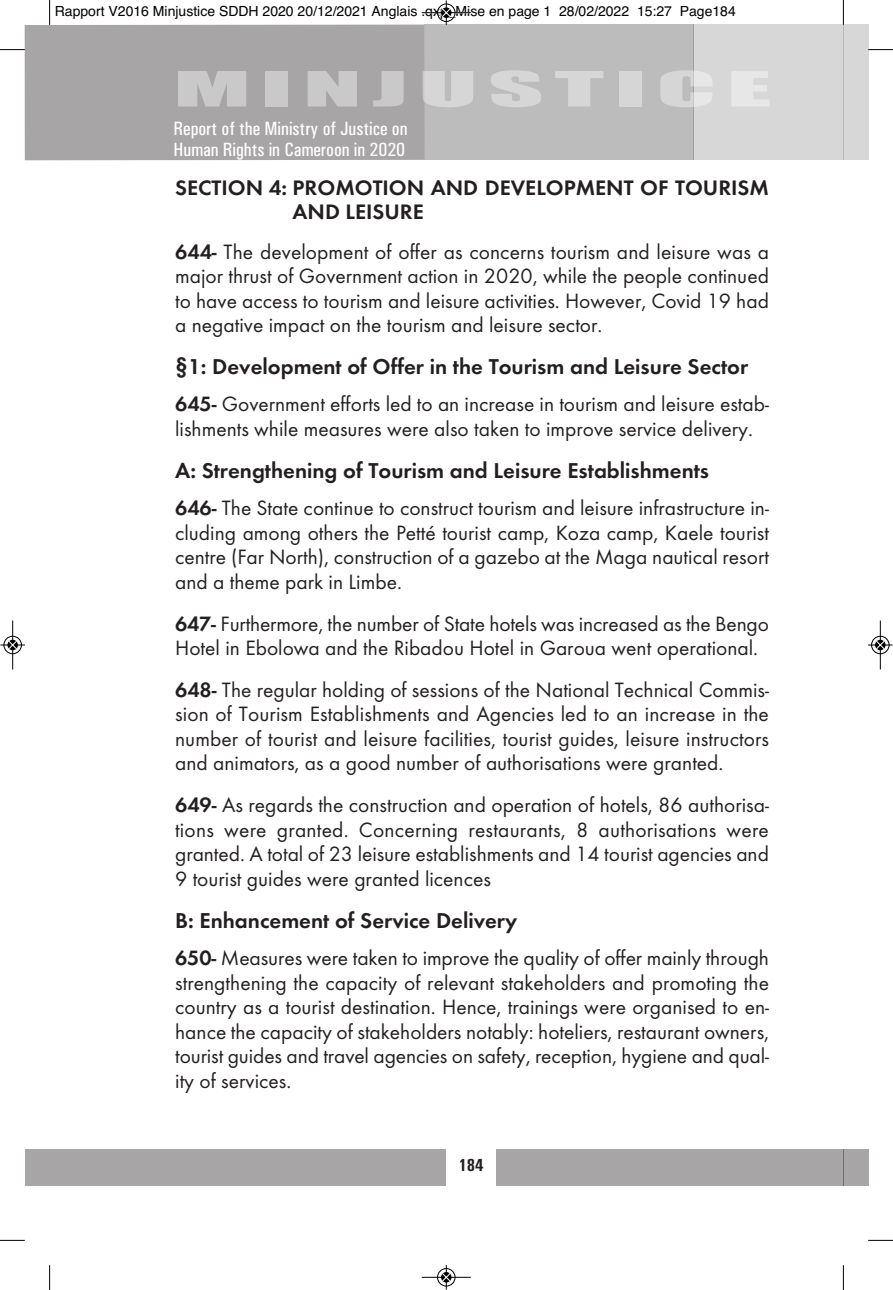
<style>
.page{position:relative;width:893px;height:1290px;background:#fff}
.page>*{position:absolute;margin:0;border:0;box-sizing:border-box;transform-origin:0 0}
.t1{font:44.8px "Impact";letter-spacing:.1em;color:rgb(255 255 255/.4);scale:2.4 1}
.t2{font:700 22.22px "Function";color:#231f20}
.t3{font:700 21.7px/24.5px "Function";color:#231f20}
.t4{font:21.53px/24.5px "Function";color:#231f20;text-align:justify}
.t5{font:500 condensed 19.25px/21px "Univers";color:#fff}
.t6{font:700 condensed 17.5px "Univers";color:#231f20}
.t7{font:14px "Helvetica";color:#000}
.s1{font-weight:700}
</style>
<div class="page">
<div style="left:843px;top:1149px;width:25px;height:36px;background:#a7a5a5"></div>
<div style="left:843px;top:25px;width:25px;height:135px;background:#d8d7d7"></div>
<div style="left:424px;top:25px;width:269px;height:135px;background:#bdbcbc"></div>
<div style="left:693px;top:25px;width:150px;height:135px;background:#d8d7d7"></div>
<div style="left:25px;top:25px;width:399px;height:135px;background:#a7a5a5"></div>
<div style="left:25px;top:1149px;width:818px;height:36px;background:#a7a5a5"></div>
<div style="left:446px;top:1146px;width:50px;height:42px;background:#fff"></div>
<svg style="left:49px;top:0;width:1px;height:25px"></svg>
<svg style="left:0;top:49px;width:25px;height:1px"></svg>
<svg style="left:843px;top:0;width:1px;height:25px"></svg>
<svg style="left:868px;top:49px;width:25px;height:1px"></svg>
<svg style="left:49px;top:1265px;width:1px;height:25px"></svg>
<svg style="left:0;top:1240px;width:25px;height:1px"></svg>
<svg style="left:843px;top:1265px;width:1px;height:25px"></svg>
<svg style="left:868px;top:1240px;width:25px;height:1px"></svg>
<div style="left:437px;top:3px;width:19px;height:19px;border:1px solid #fff;border-radius:50%"></div>
<hr style="left:422px;top:12px;width:49px;height:1px;background:#000">
<div style="left:437px;top:4px;width:18px;height:18px;border:1px solid #000;border-radius:50%"></div>
<svg style="left:442px;top:0;width:9px;height:25px"></svg>
<div style="left:437px;top:1268px;width:19px;height:18px;border:1px solid #fff;border-radius:50%"></div>
<hr style="left:422px;top:1277px;width:49px;height:1px;background:#000">
<div style="left:437px;top:1268px;width:18px;height:18px;border:1px solid #000;border-radius:50%"></div>
<svg style="left:442px;top:1265px;width:9px;height:24px"></svg>
<div style="left:3px;top:636px;width:19px;height:18px;border:1px solid #fff;border-radius:50%"></div>
<hr style="left:12px;top:620px;width:1px;height:49px;background:#000">
<div style="left:4px;top:636px;width:18px;height:18px;border:1px solid #000;border-radius:50%"></div>
<svg style="left:0;top:640px;width:25px;height:9px"></svg>
<div style="left:871px;top:636px;width:19px;height:18px;border:1px solid #fff;border-radius:50%"></div>
<hr style="left:880px;top:620px;width:1px;height:49px;background:#000">
<div style="left:871px;top:636px;width:18px;height:18px;border:1px solid #000;border-radius:50%"></div>
<svg style="left:868px;top:640px;width:24px;height:9px"></svg>
<p class="t7" style="left:55px;top:3px;width:682px">Rapport V2016 Minjustice SDDH 2020 20/12/2021 Anglais .qxp_Mise en page 1 28/02/2022 15:27 Page184</p>
<h1 class="t1" style="left:174px;top:65px;width:251px">MINJUSTICE</h1>
<p class="t5" style="left:174px;top:118px;width:235px">Report of the Ministry of Justice on<br>Human Rights in Cameroon in 2020</p>
<p class="t3" style="left:293px;top:175px;width:478px;text-indent:-117px">SECTION 4: PROMOTION AND DEVELOPMENT OF TOURISM<br>AND LEISURE</p>
<p class="t4" style="left:175px;top:239px;width:595px"><span class="s1">644-</span> The development of offer as concerns tourism and leisure was a major thrust of Government action in 2020, while the people continued to have access to tourism and leisure activities. However, Covid 19 had a negative impact on the tourism and leisure sector.</p>
<p class="t2" style="left:175px;top:354px;width:575px">§1: Development of Offer in the Tourism and Leisure Sector</p>
<p class="t4" style="left:175px;top:392px;width:595px"><span class="s1">645-</span> Government efforts led to an increase in tourism and leisure estab&shy;lishments while measures were also taken to improve service delivery.</p>
<p class="t2" style="left:175px;top:458px;width:536px">A: Strengthening of Tourism and Leisure Establishments</p>
<p class="t4" style="left:175px;top:496px;width:595px"><span class="s1">646-</span> The State continue to construct tourism and leisure infrastructure in&shy;cluding among others the Petté tourist camp, Koza camp, Kaele tourist centre (Far North), construction of a gazebo at the Maga nautical resort and a theme park in Limbe.</p>
<p class="t4" style="left:175px;top:611px;width:595px"><span class="s1">647-</span> Furthermore, the number of State hotels was increased as the Bengo<br>Hotel in Ebolowa and the Ribadou Hotel in Garoua went operational.</p>
<p class="t4" style="left:175px;top:677px;width:595px"><span class="s1">648-</span> The regular holding of sessions of the National Technical Commis&shy;sion of Tourism Establishments and Agencies led to an increase in the number of tourist and leisure facilities, tourist guides, leisure instructors and animators, as a good number of authorisations were granted.</p>
<p class="t4" style="left:175px;top:793px;width:595px"><span class="s1">649-</span> As regards the construction and operation of hotels, 86 authorisa&shy;tions were granted. Concerning restaurants, 8 authorisations were granted. A total of 23 leisure establishments and 14 tourist agencies and 9 tourist guides were granted licences</p>
<p class="t2" style="left:175px;top:907px;width:344px">B: Enhancement of Service Delivery</p>
<p class="t4" style="left:175px;top:946px;width:595px"><span class="s1">650-</span> Measures were taken to improve the quality of offer mainly through strengthening the capacity of relevant stakeholders and promoting the country as a tourist destination. Hence, trainings were organised to en&shy;hance the capacity of stakeholders notably: hoteliers, restaurant owners, tourist guides and travel agencies on safety, reception, hygiene and qual&shy;ity of services.</p>
<p class="t6" style="left:458px;top:1154px;width:27px">184</p>
</div>
